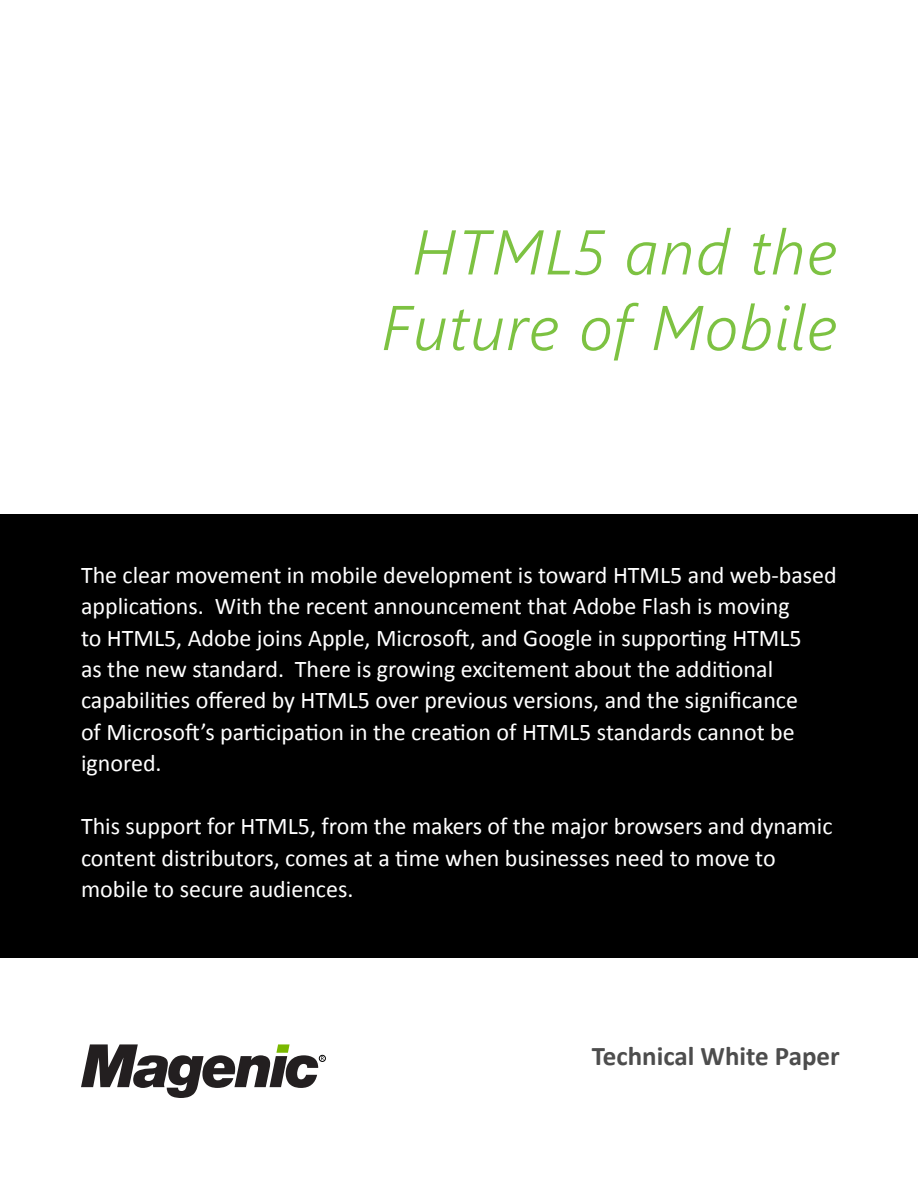
<style>
.page{position:relative;width:918px;height:1188px;background:#fff}
.page>*{position:absolute;margin:0;border:0;box-sizing:border-box;transform-origin:0 0}
.t1{font:italic 300 63px/75.6px "Segoe UI";letter-spacing:.025em;color:#7dc242;text-align:center}
.t2{font:700 27px "Calibri";color:#4d4d4d}
.t3{font:24px/31.5px "Calibri";color:#fff}
</style>
<div class="page">
<div style="left:0;top:514px;width:918px;height:444px;background:#000"></div>
<svg style="left:81px;top:1044px;width:243px;height:54px"></svg>
<div style="left:319px;top:1055px;width:7px;height:7px;border:1px solid #000;border-radius:50%"></div>
<h1 class="t1" style="left:381px;top:212px;width:457px">HTML5 and the<br>Future of Mobile</h1>
<p class="t3" style="left:81px;top:559px;width:757px">The clear movement in mobile development is toward HTML5 and web-based applications. With the recent announcement that Adobe Flash is moving<br>to HTML5, Adobe joins Apple, Microsoft, and Google in supporting HTML5<br>as the new standard. There is growing excitement about the additional capabilities offered by HTML5 over previous versions, and the significance<br>of Microsoft’s participation in the creation of HTML5 standards cannot be ignored.</p>
<p class="t3" style="left:81px;top:811px;width:753px">This support for HTML5, from the makers of the major browsers and dynamic content distributors, comes at a time when businesses need to move to mobile to secure audiences.</p>
<p class="t2" style="left:592px;top:1038px;width:249px">Technical White Paper</p>
</div>
